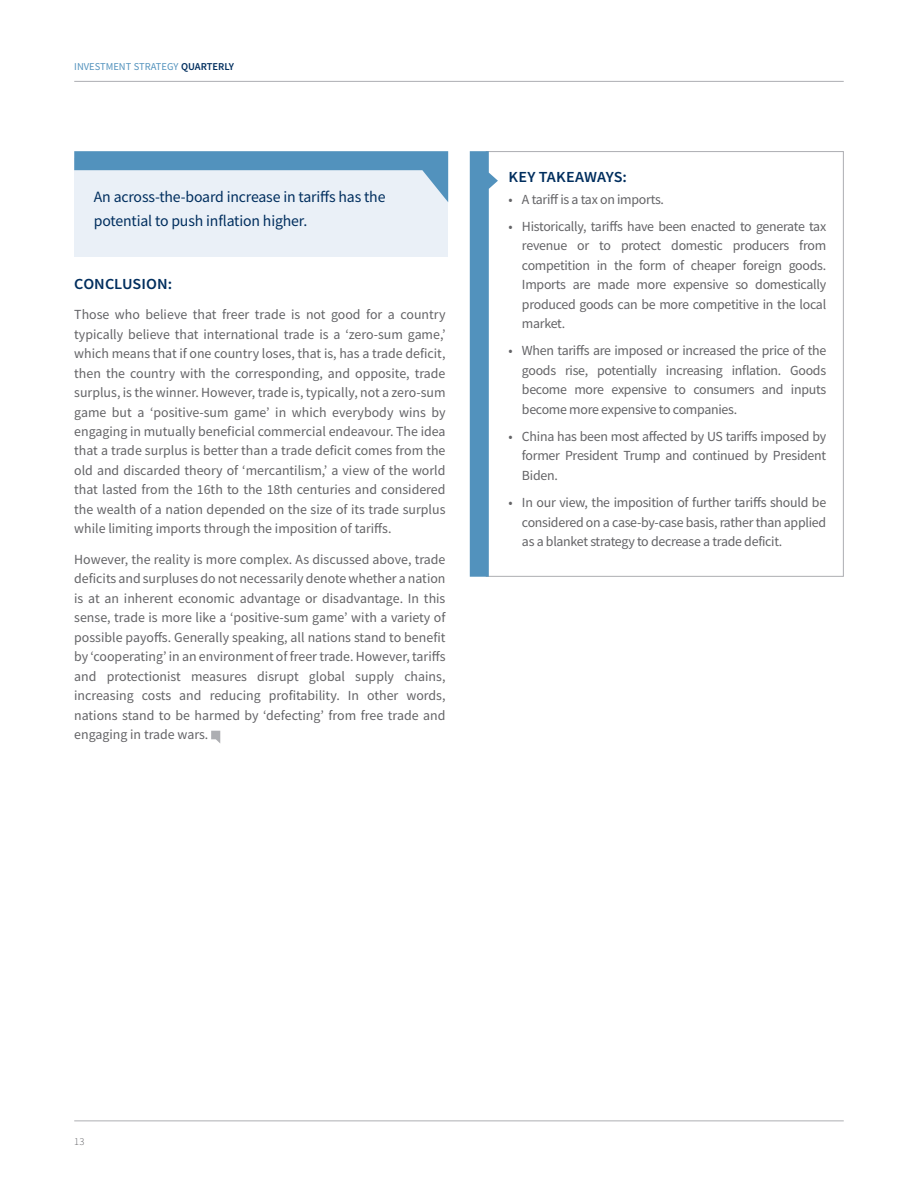
<style>
.page{position:relative;width:918px;height:1188px;background:#fff}
.page>*{position:absolute;margin:0;border:0;box-sizing:border-box;transform-origin:0 0}
.t1{font:15.75px/24px "Source Sans Pro";letter-spacing:-.01em;color:#002e5e}
.t2{font:600 15.3px "Source Sans Pro";letter-spacing:.005em;color:#002e5e;scale:1.05 1}
.t3{font:13.8px/19.5px "Source Sans Pro";letter-spacing:-.02em;color:#636366;text-align:justify}
.t4{font:10.5px "Source Sans Pro";color:#5292bd}
.t5{font:300 10.5px "Source Sans Pro";color:#636366}
.s1{font-weight:600;color:#002e5e}
</style>
<div class="page">
<hr style="left:74px;top:1120px;width:770px;height:1px;background:#adaeb2">
<hr style="left:74px;top:81px;width:770px;height:1px;background:#adaeb2">
<svg style="left:211px;top:731px;width:9px;height:12px"></svg>
<div style="left:74px;top:158px;width:374px;height:99px;background:#eaf0f7"></div>
<svg style="left:74px;top:151px;width:374px;height:51px"></svg>
<svg style="left:498px;top:151px;width:346px;height:426px"></svg>
<svg style="left:470px;top:151px;width:28px;height:426px"></svg>
<p class="t4" style="left:74px;top:60px;width:161px">INVESTMENT STRATEGY <span class="s1">QUARTERLY</span></p>
<p class="t1" style="left:94px;top:185px;width:293px">An across-the-board increase in tariffs has the potential to push inflation higher.</p>
<p class="t2" style="left:74px;top:274px;width:95px">CONCLUSION:</p>
<p class="t3" style="left:74px;top:305px;width:373px">Those who believe that freer trade is not good for a country typically believe that international trade is a ‘zero-sum game,’ which means that if one country loses, that is, has a trade deficit, then the country with the corresponding, and opposite, trade surplus, is the winner. However, trade is, typically, not a zero-sum game but a ‘positive-sum game’ in which everybody wins by engaging in mutually beneficial commercial endeavour. The idea that a trade surplus is better than a trade deficit comes from the old and discarded theory of ‘mercantilism,’ a view of the world that lasted from the 16th to the 18th centuries and considered the wealth of a nation depended on the size of its trade surplus while limiting imports through the imposition of tariffs.</p>
<p class="t3" style="left:74px;top:549px;width:373px">However, the reality is more complex. As discussed above, trade deficits and surpluses do not necessarily denote whether a nation is at an inherent economic advantage or disadvantage. In this sense, trade is more like a ‘positive-sum game’ with a variety of possible payoffs. Generally speaking, all nations stand to benefit by ‘cooperating’ in an environment of freer trade. However, tariffs and protectionist measures disrupt global supply chains, increasing costs and reducing profitability. In other words, nations stand to be harmed by ‘defecting’ from free trade and engaging in trade wars.</p>
<p class="t2" style="left:508px;top:166px;width:114px">KEY TAKEAWAYS:</p>
<p class="t3" style="left:508px;top:189px;width:157px">• A tariff is a tax on imports.</p>
<p class="t3" style="left:522px;top:216px;width:306px;text-indent:-14px">• Historically, tariffs have been enacted to generate tax revenue or to protect domestic producers from competition in the form of cheaper foreign goods.<br>Imports are made more expensive so domestically produced goods can be more competitive in the local market.</p>
<p class="t3" style="left:522px;top:341px;width:306px;text-indent:-14px">• When tariffs are imposed or increased the price of the goods rise, potentially increasing inflation. Goods become more expensive to consumers and inputs become more expensive to companies.</p>
<p class="t3" style="left:522px;top:427px;width:306px;text-indent:-14px">• China has been most affected by US tariffs imposed by former President Trump and continued by President Biden.</p>
<p class="t3" style="left:522px;top:493px;width:306px;text-indent:-14px">• In our view, the imposition of further tariffs should be considered on a case-by-case basis, rather than applied as a blanket strategy to decrease a trade deficit.</p>
<p class="t5" style="left:74px;top:1135px;width:12px">13</p>
</div>
